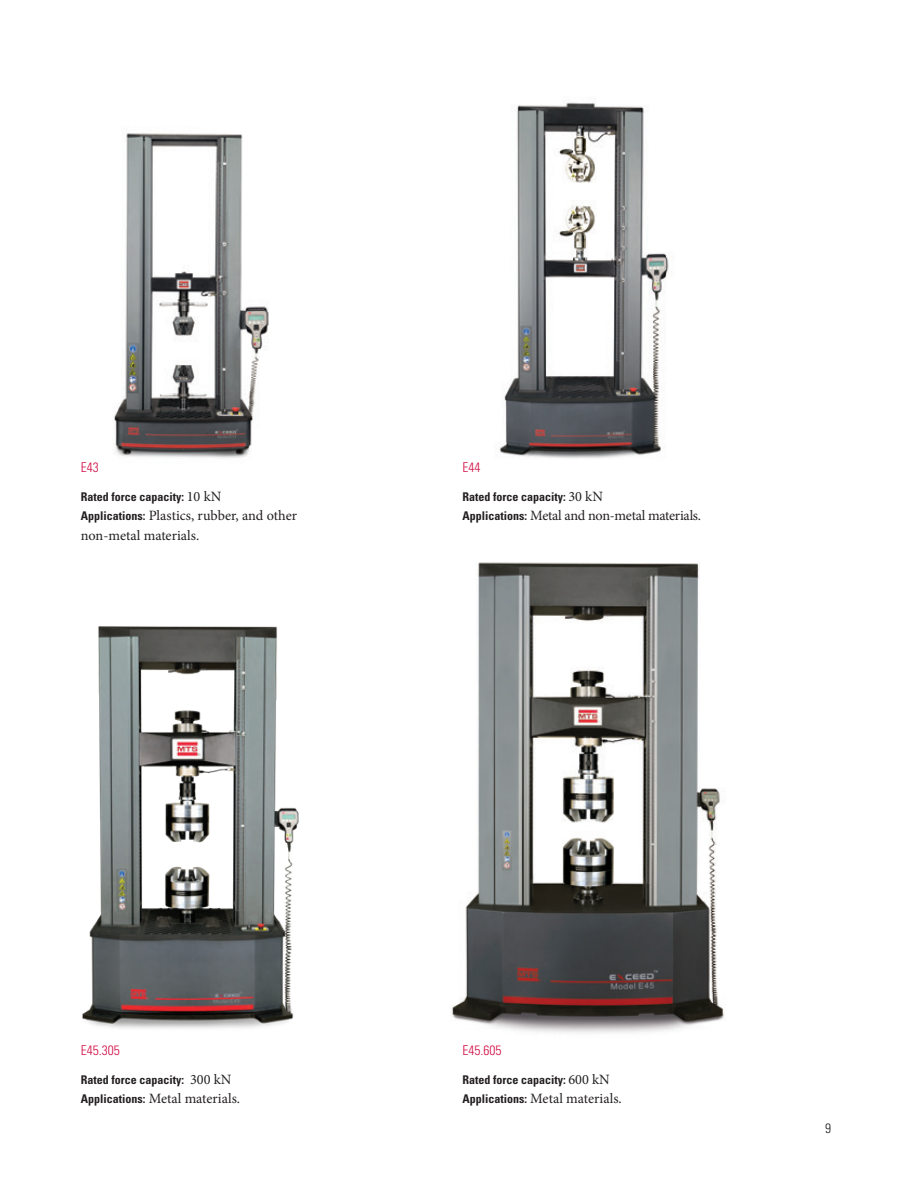
<style>
.page{position:relative;width:918px;height:1188px;background:#fff}
.page>*{position:absolute;margin:0;border:0;box-sizing:border-box;transform-origin:0 0}
.t1{font:14.25px/19.5px "Minion Pro";letter-spacing:-.005em;color:#231f20}
.t2{font:300 condensed 13.5px "Univers LT Std";color:#d20d44}
.t3{font:300 condensed 13.5px "Univers LT Std";color:#231f20}
.t4{font:700 condensed 12px "Univers LT Std";color:#231f20}
.s1{font-family:"Minion Pro";font-weight:400;font-stretch:normal;font-size:14.25px}
.s2{font-family:"Univers LT Std";font-weight:700;font-stretch:condensed;font-size:12px}
</style>
<div class="page">
<img style="left:114px;top:133px;width:155px;height:325px">
<img style="left:451px;top:562px;width:274px;height:471px">
<img style="left:499px;top:102px;width:170px;height:357px">
<img style="left:82px;top:626px;width:217px;height:403px">
<p class="t2" style="left:81px;top:459px;width:19px">E43</p>
<p class="t4" style="left:81px;top:489px;width:142px">Rated force capacity: <span class="s1">10 kN</span></p>
<p class="t1" style="left:81px;top:506px;width:218px"><span class="s2">Applications:</span> Plastics, rubber, and other non-metal materials.</p>
<p class="t2" style="left:462px;top:459px;width:19px">E44</p>
<p class="t4" style="left:462px;top:489px;width:142px">Rated force capacity: <span class="s1">30 kN</span></p>
<p class="t1" style="left:462px;top:506px;width:240px"><span class="s2">Applications:</span> Metal and non-metal materials.</p>
<p class="t2" style="left:81px;top:1042px;width:40px">E45.305</p>
<p class="t4" style="left:81px;top:1072px;width:152px">Rated force capacity: <span class="s1">300 kN</span></p>
<p class="t1" style="left:81px;top:1089px;width:161px"><span class="s2">Applications:</span> Metal materials.</p>
<p class="t2" style="left:462px;top:1042px;width:40px">E45.605</p>
<p class="t4" style="left:462px;top:1072px;width:149px">Rated force capacity: <span class="s1">600 kN</span></p>
<p class="t1" style="left:462px;top:1089px;width:161px"><span class="s2">Applications:</span> Metal materials.</p>
<p class="t3" style="left:825px;top:1120px;width:7px">9</p>
</div>
